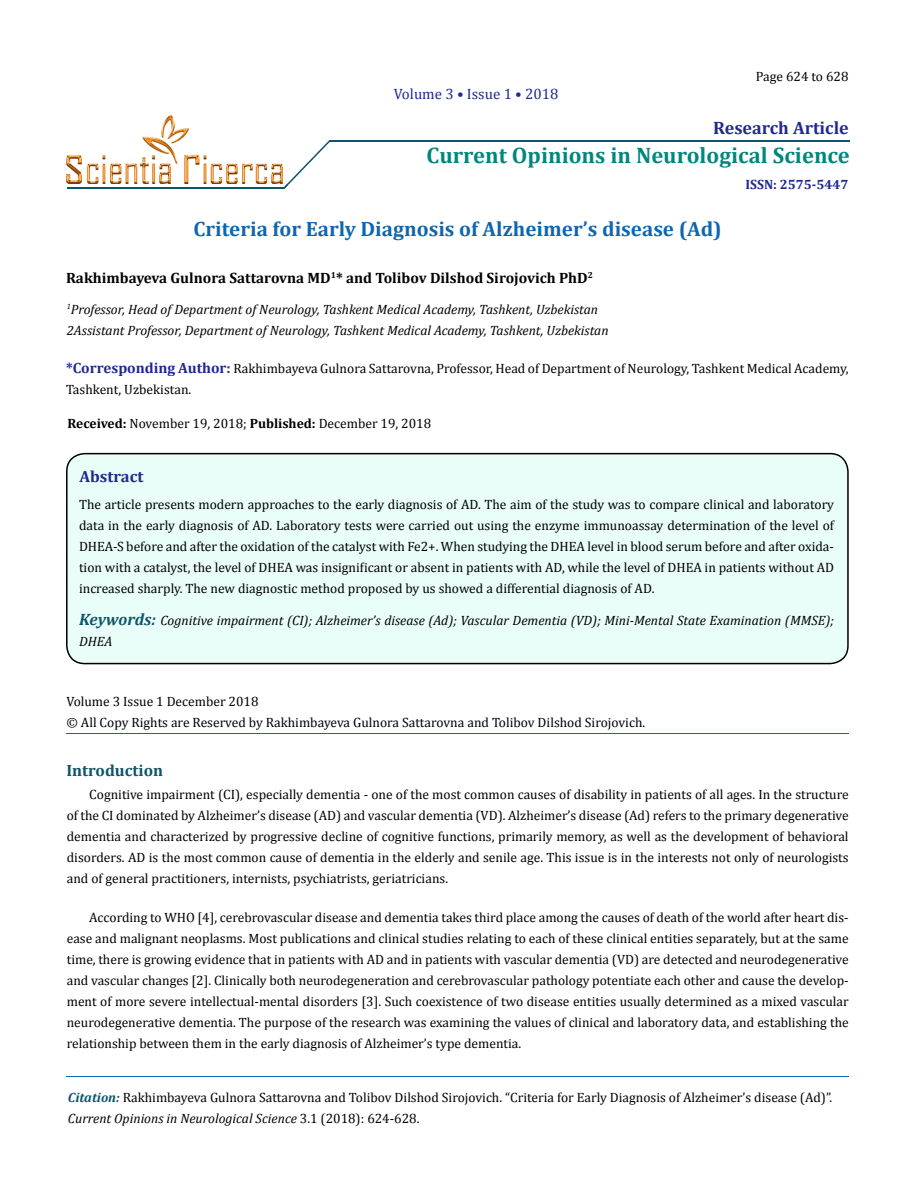
<style>
.page{position:relative;width:917px;height:1190px;background:#fff}
.page>*{position:absolute;margin:0;border:0;box-sizing:border-box;transform-origin:0 0}
.t1{font:700 22.5px "Cambria";color:#00877d}
.t2{font:700 20.85px "Cambria";color:#0d66b1}
.t3{font:700 18px "Cambria";color:#202891}
.t4{font:700 16.35px "Cambria";color:#0e546a}
.t5{font:700 16.35px "Cambria";color:#202891}
.t6{font:700 15px "Cambria";color:#000}
.t7{font:15px "Cambria";color:#202891}
.t8{font:13.5px/21px "Cambria";color:#000}
.t9{font:italic 13.5px/21px "Cambria";color:#000}
.t10{font:700 13.5px "Cambria";color:#202891}
.s1{font-weight:700;font-size:14.85px;color:#202891}
.s2{font-weight:700}
.s3{font-weight:700;font-size:16.5px;color:#0e546a}
.s4{font-weight:700;font-style:italic;font-size:13.35px;color:#0e546a}
.s5{font-style:italic}
</style>
<div class="page">
<div style="left:67px;top:453px;width:781px;height:210px;background:#e9fdf9;border-radius:18px"></div>
<div style="left:66px;top:453px;width:782px;height:211px;border:2px solid #000;border-radius:18px"></div>
<hr style="left:329px;top:140px;width:520px;height:2px;background:#0e546a">
<hr style="left:67px;top:187px;width:218px;height:1px;background:#0e546a">
<hr style="left:67px;top:1076px;width:781px;height:1px;background:#0d66b1">
<hr style="left:67px;top:733px;width:781px;height:1px;background:#0d66b1">
<img style="left:67px;top:115px;width:216px;height:68px">
<svg style="left:284px;top:140px;width:46px;height:49px"></svg>
<p class="t7" style="left:394px;top:85px;width:166px">Volume 3 • Issue 1 • 2018</p>
<p class="t8" style="left:755px;top:66px;width:94px">Page 624 to 628</p>
<h3 class="t3" style="left:713px;top:117px;width:137px">Research Article</h3>
<h1 class="t1" style="left:426px;top:141px;width:425px">Current Opinions in Neurological Science</h1>
<h2 class="t2" style="left:193px;top:216px;width:530px">Criteria for Early Diagnosis of Alzheimer’s disease (Ad)</h2>
<p class="t6" style="left:66px;top:269px;width:528px">Rakhimbayeva Gulnora Sattarovna MD<sup>1</sup>* and Tolibov Dilshod Sirojovich PhD<sup>2</sup></p>
<p class="t9" style="left:67px;top:298px;width:543px"><sup>1</sup>Professor, Head of Department of Neurology, Tashkent Medical Academy, Tashkent, Uzbekistan<br>2Assistant Professor, Department of Neurology, Tashkent Medical Academy, Tashkent, Uzbekistan</p>
<p class="t10" style="left:745px;top:176px;width:104px">ISSN: 2575-5447</p>
<p class="t8" style="left:66px;top:357px;width:784px"><span class="s1">*Corresponding Author:</span> Rakhimbayeva Gulnora Sattarovna, Professor, Head of Department of Neurology, Tashkent Medical Academy,<br>Tashkent, Uzbekistan.</p>
<p class="t8" style="left:68px;top:413px;width:365px"><span class="s2">Received:</span> November 19, 2018; <span class="s2">Published:</span> December 19, 2018</p>
<p class="t5" style="left:80px;top:466px;width:65px">Abstract</p>
<p class="t8" style="left:79px;top:493px;width:756px;text-align:justify">The article presents modern approaches to the early diagnosis of AD. The aim of the study was to compare clinical and laboratory data in the early diagnosis of AD. Laboratory tests were carried out using the enzyme immunoassay determination of the level of DHEA-S before and after the oxidation of the catalyst with Fe2+. When studying the DHEA level in blood serum before and after oxida&shy;tion with a catalyst, the level of DHEA was insignificant or absent in patients with AD, while the level of DHEA in patients without AD increased sharply. The new diagnostic method proposed by us showed a differential diagnosis of AD.</p>
<p class="t9" style="left:79px;top:609px;width:756px"><span class="s3">Keywords:</span> Cognitive impairment (CI); Alzheimer’s disease (Ad); Vascular Dementia (VD); Mini-Mental State Examination (MMSE);<br>DHEA</p>
<p class="t8" style="left:66px;top:690px;width:580px">Volume 3 Issue 1 December 2018<br>© All Copy Rights are Reserved by Rakhimbayeva Gulnora Sattarovna and Tolibov Dilshod Sirojovich.</p>
<p class="t4" style="left:66px;top:761px;width:98px">Introduction</p>
<p class="t8" style="left:67px;top:784px;width:783px;text-align:justify;text-indent:23px">Cognitive impairment (CI), especially dementia - one of the most common causes of disability in patients of all ages. In the structure of the CI dominated by Alzheimer’s disease (AD) and vascular dementia (VD). Alzheimer’s disease (Ad) refers to the primary degenerative dementia and characterized by progressive decline of cognitive functions, primarily memory, as well as the development of behavioral disorders. AD is the most common cause of dementia in the elderly and senile age. This issue is in the interests not only of neurologists and of general practitioners, internists, psychiatrists, geriatricians.</p>
<p class="t8" style="left:67px;top:907px;width:783px;text-align:justify;text-indent:23px">According to WHO [4], cerebrovascular disease and dementia takes third place among the causes of death of the world after heart dis&shy;ease and malignant neoplasms. Most publications and clinical studies relating to each of these clinical entities separately, but at the same time, there is growing evidence that in patients with AD and in patients with vascular dementia (VD) are detected and neurodegenerative and vascular changes [2]. Clinically both neurodegeneration and cerebrovascular pathology potentiate each other and cause the develop&shy;ment of more severe intellectual-mental disorders [3]. Such coexistence of two disease entities usually determined as a mixed vascular neurodegenerative dementia. The purpose of the research was examining the values of clinical and laboratory data, and establishing the relationship between them in the early diagnosis of Alzheimer’s type dementia.</p>
<p class="t8" style="left:68px;top:1086px;width:766px"><span class="s4">Citation:</span> Rakhimbayeva Gulnora Sattarovna and Tolibov Dilshod Sirojovich. “Criteria for Early Diagnosis of Alzheimer’s disease (Ad)”.<br><span class="s5">Current Opinions in Neurological Science</span> 3.1 (2018): 624-628.</p>
</div>
